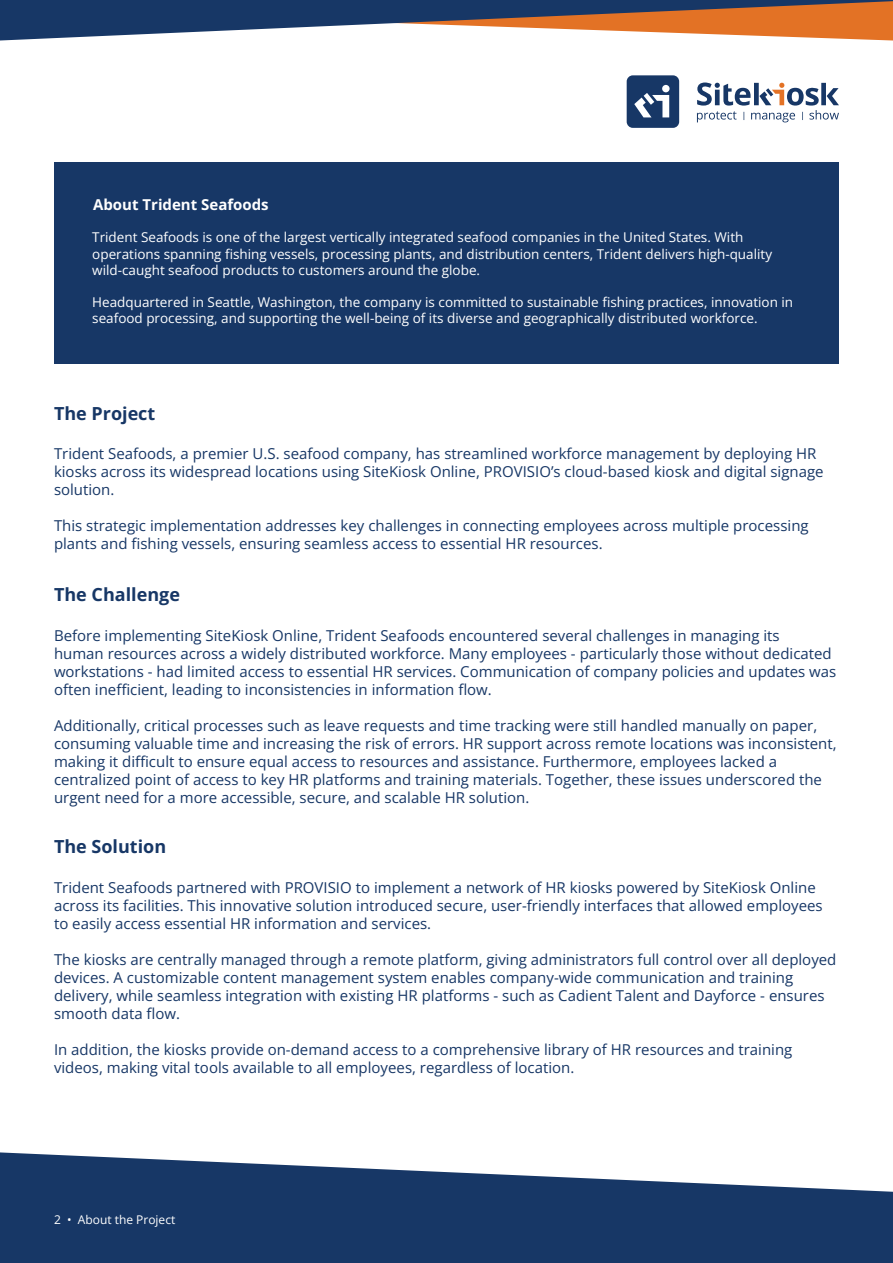
<style>
.page{position:relative;width:893px;height:1263px;background:#fff}
.page>*{position:absolute;margin:0;border:0;box-sizing:border-box;transform-origin:0 0}
.t1{font:700 18px "Open Sans";color:#173766}
.t2{font:15px/18px "Open Sans";color:#173766}
.t3{font:700 15px "Open Sans";color:#fff}
.t4{font:13.5px/16.2px "Open Sans";color:#fff}
.t5{font:12px "Open Sans";color:#fff}
</style>
<div class="page">
<svg style="left:0;top:1152px;width:893px;height:111px;fill:#173766"></svg>
<svg style="left:0;top:0;width:893px;height:41px"></svg>
<div style="left:627px;top:75px;width:52px;height:53px;background:#173766;border-radius:6px"></div>
<svg style="left:697px;top:83px;width:142px;height:39px"></svg>
<svg style="left:634px;top:85px;width:36px;height:32px"></svg>
<div style="left:54px;top:162px;width:785px;height:202px;background:#173766"></div>
<p class="t3" style="left:93px;top:194px;width:177px">About Trident Seafoods</p>
<p class="t4" style="left:92px;top:229px;width:681px">Trident Seafoods is one of the largest vertically integrated seafood companies in the United States. With operations spanning fishing vessels, processing plants, and distribution centers, Trident delivers high-quality wild-caught seafood products to customers around the globe.</p>
<p class="t4" style="left:92px;top:294px;width:702px">Headquartered in Seattle, Washington, the company is committed to sustainable fishing practices, innovation in seafood processing, and supporting the well-being of its diverse and geographically distributed workforce.</p>
<p class="t1" style="left:54px;top:401px;width:103px">The Project</p>
<p class="t2" style="left:54px;top:444px;width:771px">Trident Seafoods, a premier U.S. seafood company, has streamlined workforce management by deploying HR kiosks across its widespread locations using SiteKiosk Online, PROVISIO’s cloud-based kiosk and digital signage solution.</p>
<p class="t2" style="left:54px;top:516px;width:756px">This strategic implementation addresses key challenges in connecting employees across multiple processing plants and fishing vessels, ensuring seamless access to essential HR resources.</p>
<p class="t1" style="left:54px;top:581px;width:127px">The Challenge</p>
<p class="t2" style="left:54px;top:626px;width:784px">Before implementing SiteKiosk Online, Trident Seafoods encountered several challenges in managing its<br>human resources across a widely distributed workforce. Many employees - particularly those without dedicated workstations - had limited access to essential HR services. Communication of company policies and updates was often inefficient, leading to inconsistencies in information flow.</p>
<p class="t2" style="left:54px;top:716px;width:784px">Additionally, critical processes such as leave requests and time tracking were still handled manually on paper, consuming valuable time and increasing the risk of errors. HR support across remote locations was inconsistent, making it difficult to ensure equal access to resources and assistance. Furthermore, employees lacked a centralized point of access to key HR platforms and training materials. Together, these issues underscored the urgent need for a more accessible, secure, and scalable HR solution.</p>
<p class="t1" style="left:54px;top:833px;width:114px">The Solution</p>
<p class="t2" style="left:54px;top:878px;width:770px">Trident Seafoods partnered with PROVISIO to implement a network of HR kiosks powered by SiteKiosk Online across its facilities. This innovative solution introduced secure, user-friendly interfaces that allowed employees to easily access essential HR information and services.</p>
<p class="t2" style="left:54px;top:950px;width:784px">The kiosks are centrally managed through a remote platform, giving administrators full control over all deployed devices. A customizable content management system enables company-wide communication and training delivery, while seamless integration with existing HR platforms - such as Cadient Talent and Dayforce - ensures smooth data flow.</p>
<p class="t2" style="left:54px;top:1040px;width:740px">In addition, the kiosks provide on-demand access to a comprehensive library of HR resources and training videos, making vital tools available to all employees, regardless of location.</p>
<p class="t5" style="left:54px;top:1211px;width:123px">2 • About the Project</p>
</div>
